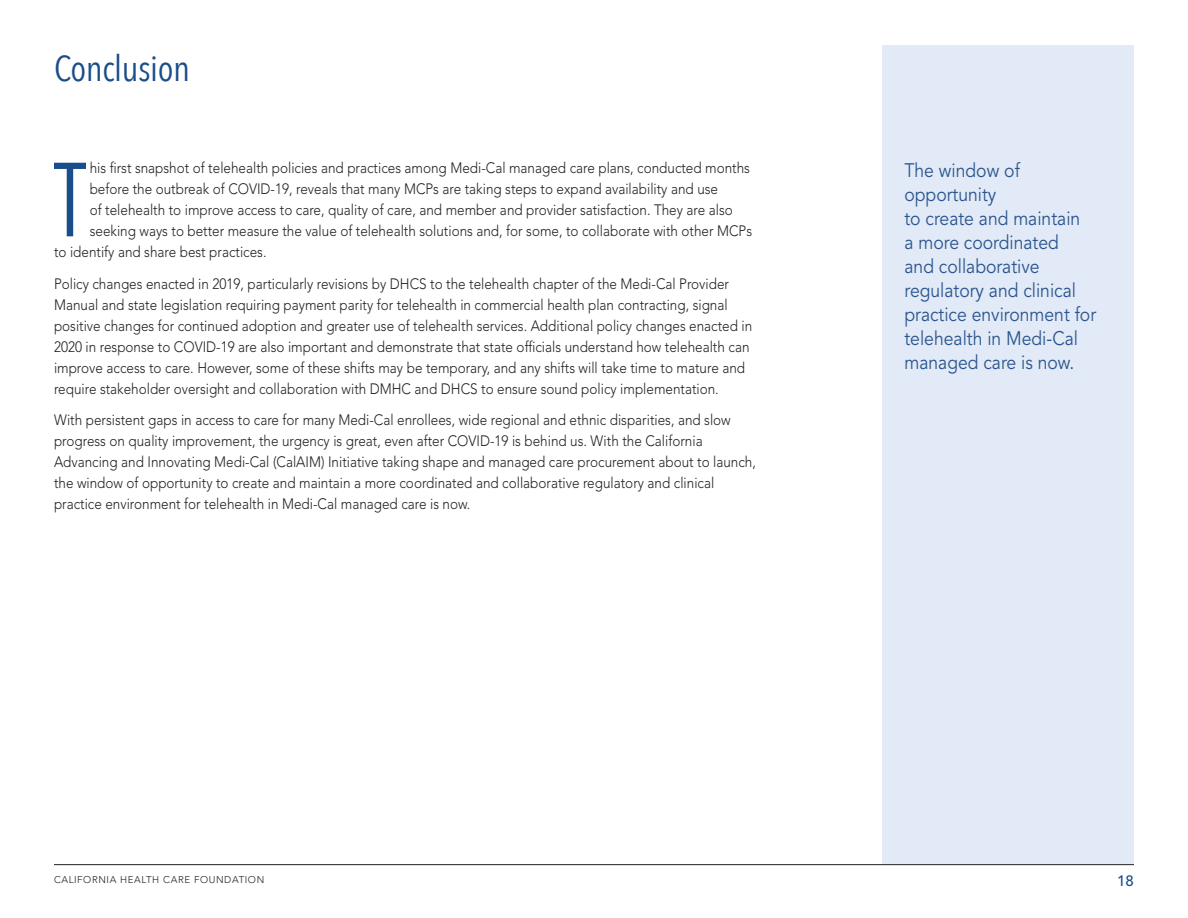
<style>
.page{position:relative;width:1188px;height:918px;background:#fff}
.page>*{position:absolute;margin:0;border:0;box-sizing:border-box;transform-origin:0 0}
.body_text-_drop_cap{font:103.95px "Avenir Next Condensed";color:#1b4d8a;scale:.9 1}
.Head_main{font:36px "Avenir Next Condensed";letter-spacing:-.01em;color:#1b4d8a}
.sidebar_large_text{font:19.5px/24px "Avenir LT Std";color:#2a548e;scale:.9 1}
.body_text{font:300 15px/21px "Avenir LT Std";color:#231f20;scale:.9 1}
.body_text-_drop_cap-2{font:300 15px "Avenir LT Std";color:#231f20;scale:.9 1}
.t1{font:500 15px "Avenir LT Std";color:#1b4d8a}
.t2{font:300 9.75px "Avenir LT Std";letter-spacing:.06em;color:#231f20}
</style>
<div class="page">
<div style="left:882px;top:45px;width:252px;height:819px;background:#e1eaf6"></div>
<hr style="left:54px;top:864px;width:1080px;height:1px;background:#231f20">
<p class="Head_main" style="left:54px;top:38px;width:138px">Conclusion</p>
<p class="body_text-_drop_cap" style="left:54px;top:111px;width:37px">T</p>
<p class="body_text-_drop_cap-2" style="left:90px;top:159px;width:735px">his first snapshot of telehealth policies and practices among Medi-Cal managed care plans, conducted months</p>
<p class="body_text-_drop_cap-2" style="left:90px;top:180px;width:700px">before the outbreak of COVID-19, reveals that many MCPs are taking steps to expand availability and use</p>
<p class="body_text-_drop_cap-2" style="left:90px;top:201px;width:716px">of telehealth to improve access to care, quality of care, and member and provider satisfaction. They are also</p>
<p class="body_text-_drop_cap-2" style="left:90px;top:222px;width:738px">seeking ways to better measure the value of telehealth solutions and, for some, to collaborate with other MCPs</p>
<p class="body_text-_drop_cap-2" style="left:54px;top:243px;width:238px">to identify and share best practices.</p>
<p class="body_text" style="left:54px;top:273px;width:777px">Policy changes enacted in 2019, particularly revisions by DHCS to the telehealth chapter of the Medi-Cal Provider Manual and state legislation requiring payment parity for telehealth in commercial health plan contracting, signal positive changes for continued adoption and greater use of telehealth services. Additional policy changes enacted in 2020 in response to COVID-19 are also important and demonstrate that state officials understand how telehealth can improve access to care. However, some of these shifts may be temporary, and any shifts will take time to mature and require stakeholder oversight and collaboration with DMHC and DHCS to ensure sound policy implementation.</p>
<p class="body_text" style="left:54px;top:410px;width:782px">With persistent gaps in access to care for many Medi-Cal enrollees, wide regional and ethnic disparities, and slow progress on quality improvement, the urgency is great, even after COVID-19 is behind us. With the California Advancing and Innovating Medi-Cal (CalAIM) Initiative taking shape and managed care procurement about to launch, the window of opportunity to create and maintain a more coordinated and collaborative regulatory and clinical practice environment for telehealth in Medi-Cal managed care is now.</p>
<p class="sidebar_large_text" style="left:904px;top:159px;width:215px">The window of opportunity<br>to create and maintain<br>a more coordinated<br>and collaborative regulatory and clinical practice environment for telehealth in Medi-Cal managed care is now.</p>
<p class="t2" style="left:54px;top:874px;width:212px">CALIFORNIA HEALTH CARE FOUNDATION</p>
<p class="t1" style="left:1117px;top:872px;width:18px">18</p>
</div>
